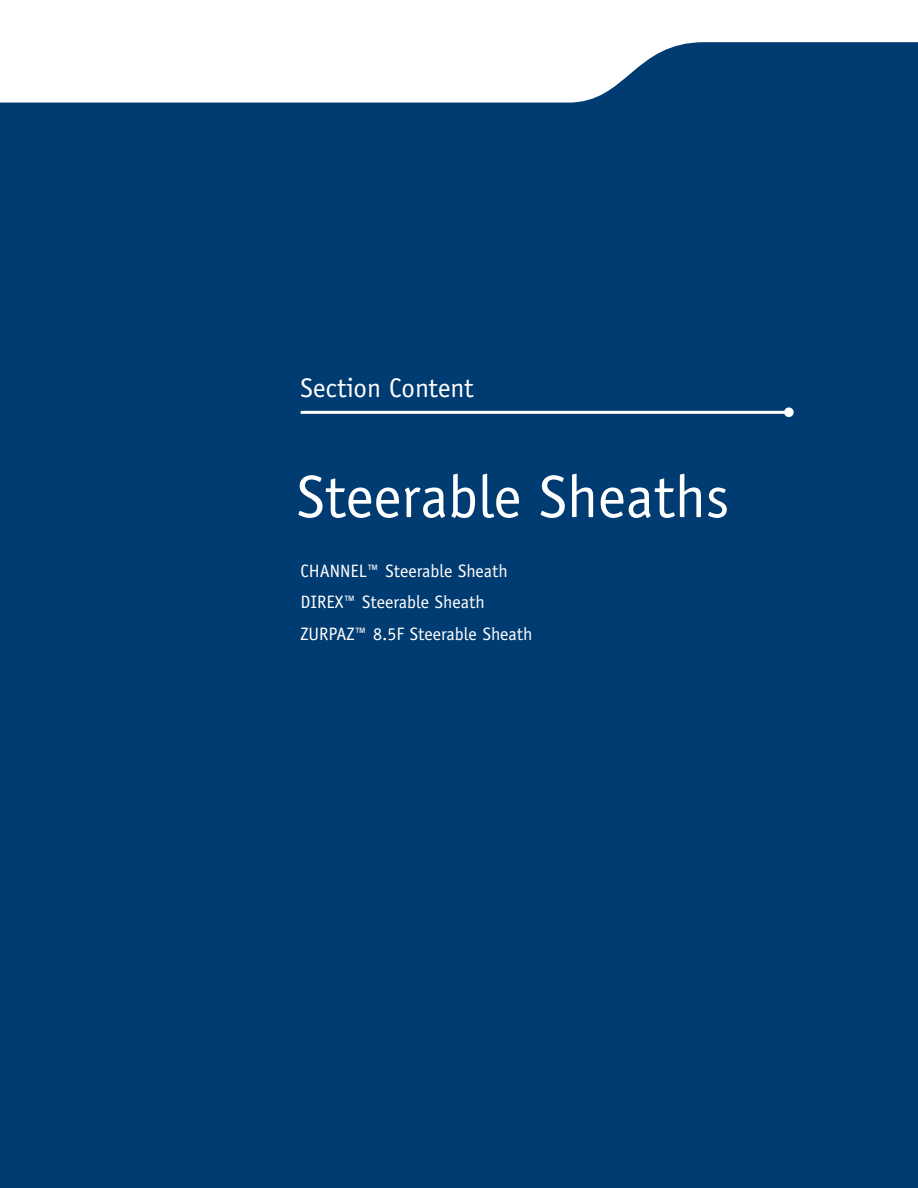
<style>
.page{position:relative;width:918px;height:1188px;background:#fff}
.page>*{position:absolute;margin:0;border:0;box-sizing:border-box;transform-origin:0 0}
.t1{font:60px "Officina Sans";color:#fff}
.t2{font:27px "Officina Sans";color:#fff}
.t3{font:18px/31.8px "Officina Sans";color:#fff}
</style>
<div class="page">
<div style="left:0;top:42px;width:918px;height:1146px;background:#003b71"></div>
<hr style="left:301px;top:411px;width:490px;height:3px;background:#fff">
<div style="left:784px;top:407px;width:10px;height:10px;background:#fff;border-radius:50%"></div>
<h2 class="t2" style="left:301px;top:372px;width:175px">Section Content</h2>
<h1 class="t1" style="left:297px;top:462px;width:434px">Steerable Sheaths</h1>
<p class="t3" style="left:301px;top:555px;width:234px">CHANNEL™ Steerable Sheath<br>DIREX™ Steerable Sheath<br>ZURPAZ™ 8. 5F Steerable Sheath</p>
</div>
